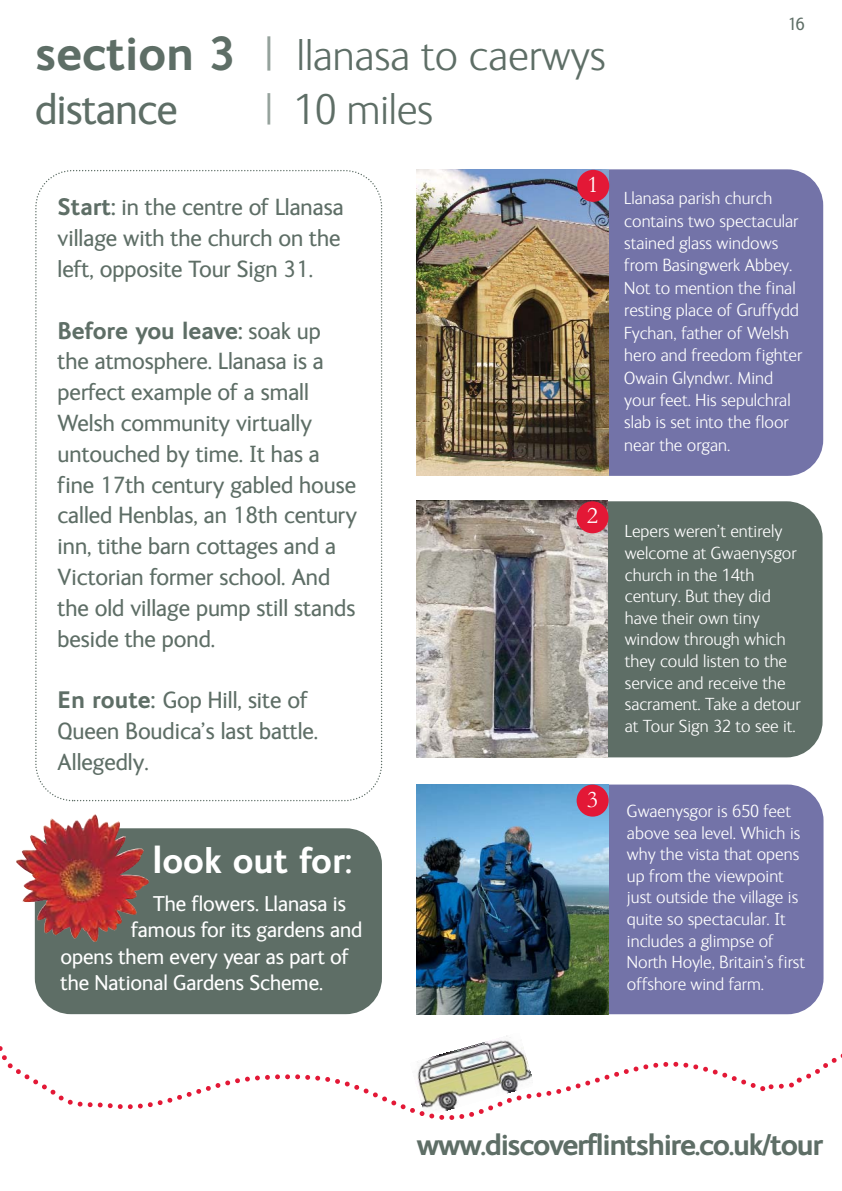
<style>
.page{position:relative;width:842px;height:1191px;background:#fff}
.page>*{position:absolute;margin:0;border:0;box-sizing:border-box;transform-origin:0 0}
.t1{font:300 44px/54px "FS Ingrid";color:#5e6e66}
.t2{font:700 36px "FS Ingrid";color:#fff}
.t3{font:700 30px "FS Ingrid";letter-spacing:-.045em;color:#5e6e66}
.t4{font:24px/30.8px "FS Ingrid";color:#5e6e66}
.t5{font:24px "Garamond";color:#fff}
.t6{font:22px "FS Ingrid";color:#fff}
.t7{font:300 18px/21.6px "FS Ingrid";color:#fff}
.t8{font:18px "FS Ingrid";color:#5e6e66}
.s1{font-weight:700;font-size:48px}
.s2{font-size:48px;color:#95a29c}
.s3{font-weight:400}
.s4{color:#95a29c}
.s5{font-weight:700}
.s6{font-size:38px}
</style>
<div class="page">
<svg style="left:0;top:1035px;width:756px;height:85px"></svg>
<svg style="left:757px;top:999px;width:84px;height:93px"></svg>
<div style="left:35px;top:828px;width:347px;height:186px;background:#5e6e66;border-radius:36px"></div>
<svg style="left:35px;top:170px;width:348px;height:632px"></svg>
<div style="left:418px;top:169px;width:405px;height:307px;background:#7373a8;border-radius:36px"></div>
<img style="left:417px;top:169px;width:191px;height:307px">
<div style="left:577px;top:170px;width:32px;height:32px;background:#e31836;border-radius:50%"></div>
<div style="left:418px;top:501px;width:404px;height:256px;background:#5e6e66;border-radius:36px"></div>
<img style="left:417px;top:501px;width:191px;height:256px">
<div style="left:576px;top:501px;width:32px;height:32px;background:#e31836;border-radius:50%"></div>
<div style="left:418px;top:784px;width:405px;height:230px;background:#7373a8;border-radius:36px"></div>
<img style="left:417px;top:784px;width:191px;height:230px">
<div style="left:577px;top:784px;width:32px;height:32px;background:#e31836;border-radius:50%"></div>
<img style="left:16px;top:814px;width:134px;height:118px">
<h1 class="t1" style="left:35px;top:33px;width:572px"><span class="s1">section 3</span> <span class="s2">|</span> llanasa to caerwys <span class="s3">distance</span></h1>
<h1 class="t1" style="left:265px;top:87px;width:169px"><span class="s4">|</span> 10 miles</h1>
<p class="t8" style="left:788px;top:17px;width:19px">16</p>
<h3 class="t4" style="left:58px;top:194px;width:288px"><span class="s5">Start:</span> in the centre of Llanasa village with the church on the left, opposite Tour Sign 31.</h3>
<p class="t4" style="left:58px;top:317px;width:301px"><span class="s5">Before you leave:</span> soak up the atmosphere. Llanasa is a perfect example of a small<br>Welsh community virtually untouched by time. It has a fine 17th century gabled house called Henblas, an 18th century inn, tithe barn cottages and a<br>Victorian former school. And the old village pump still stands beside the pond.</p>
<h3 class="t4" style="left:58px;top:687px;width:262px"><span class="s5">En route:</span> Gop Hill, site of<br>Queen Boudica’s last battle.<br>Allegedly.</h3>
<h2 class="t2" style="left:152px;top:847px;width:201px"><span class="s6">l</span>ook out for:</h2>
<p class="t6" style="left:153px;top:895px;width:194px">The flowers. Llanasa is</p>
<p class="t6" style="left:131px;top:921px;width:233px">famous for its gardens and</p>
<p class="t6" style="left:61px;top:948px;width:290px">opens them every year as part of</p>
<p class="t6" style="left:61px;top:974px;width:264px">the National Gardens Scheme.</p>
<h3 class="t5" style="left:587px;top:176px;width:13px">1</h3>
<h3 class="t5" style="left:587px;top:507px;width:13px">2</h3>
<h3 class="t5" style="left:587px;top:791px;width:13px">3</h3>
<p class="t7" style="left:624px;top:189px;width:179px;line-height:22.4px">Llanasa parish church contains two spectacular stained glass windows from Basingwerk Abbey.<br>Not to mention the final resting place of Gruffydd<br>Fychan, father of Welsh hero and freedom fighter<br>Owain Glyndwr. Mind your feet. His sepulchral slab is set into the floor near the organ.</p>
<p class="t7" style="left:625px;top:522px;width:177px">Lepers weren’t entirely welcome at Gwaenysgor church in the 14th century. But they did have their own tiny window through which they could listen to the service and receive the sacrament. Take a detour at Tour Sign 32 to see it.</p>
<p class="t7" style="left:627px;top:802px;width:180px">Gwaenysgor is 650 feet above sea level. Which is why the vista that opens up from the viewpoint just outside the village is quite so spectacular. It includes a glimpse of<br>North Hoyle, Britain’s first offshore wind farm.</p>
<h3 class="t3" style="left:417px;top:1133px;width:408px">www.discoverflintshire.co.uk/tour</h3>
</div>
